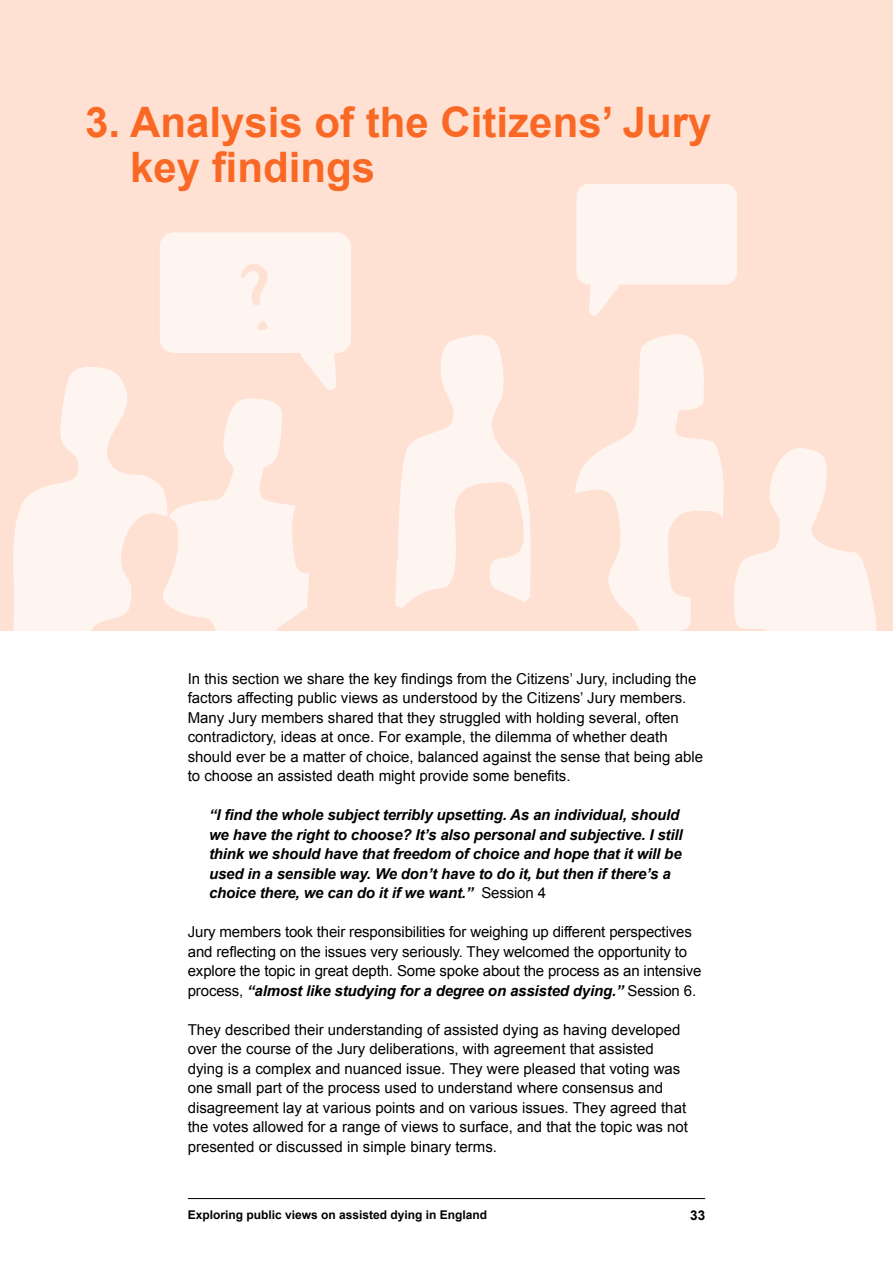
<style>
.page{position:relative;width:893px;height:1263px;background:#fff}
.page>*{position:absolute;margin:0;border:0;box-sizing:border-box;transform-origin:0 0}
.t1{font:700 42px/45px "Arial";color:#f96824}
.t2{font:15px/19.5px "Arial";color:#000}
.t3{font:italic 700 15px/19.5px "Arial";letter-spacing:-.01em;color:#000}
.t4{font:700 13.5px "Arial";color:#000}
.t5{font:700 12px "Arial";color:#000}
.s1{font-weight:400;font-style:normal}
.s2{font-weight:700;font-style:italic}
</style>
<div class="page">
<hr style="left:188px;top:1198px;width:517px;height:1px;background:#000">
<div style="left:0;top:0;width:893px;height:631px;background:#fee1d3"></div>
<svg style="left:13px;top:367px;width:128px;height:264px;fill:#fef5f0"></svg>
<svg style="left:141px;top:404px;width:124px;height:227px;fill:#fef5f0"></svg>
<svg style="left:265px;top:334px;width:612px;height:297px"></svg>
<svg style="left:75px;top:510px;width:155px;height:121px"></svg>
<img style="left:160px;top:232px;width:205px;height:172px">
<img style="left:576px;top:184px;width:161px;height:132px">
<h1 class="t1" style="left:130px;top:101px;width:583px;text-indent:-45px">3. Analysis of the Citizens’ Jury key findings</h1>
<p class="t2" style="left:188px;top:669px;width:517px">In this section we share the key findings from the Citizens’ Jury, including the factors affecting public views as understood by the Citizens’ Jury members.<br>Many Jury members shared that they struggled with holding several, often contradictory, ideas at once. For example, the dilemma of whether death should ever be a matter of choice, balanced against the sense that being able to choose an assisted death might provide some benefits.</p>
<p class="t3" style="left:209px;top:806px;width:475px">“I find the whole subject terribly upsetting. As an individual, should we have the right to choose? It’s also personal and subjective. I still think we should have that freedom of choice and hope that it will be used in a sensible way. We don’t have to do it, but then if there’s a choice there, we can do it if we want.” <span class="s1">Session 4</span></p>
<p class="t2" style="left:188px;top:922px;width:515px">Jury members took their responsibilities for weighing up different perspectives and reflecting on the issues very seriously. They welcomed the opportunity to explore the topic in great depth. Some spoke about the process as an intensive process, <span class="s2">“almost like studying for a degree on assisted dying.”</span> Session 6.</p>
<p class="t2" style="left:188px;top:1020px;width:502px">They described their understanding of assisted dying as having developed over the course of the Jury deliberations, with agreement that assisted dying is a complex and nuanced issue. They were pleased that voting was one small part of the process used to understand where consensus and disagreement lay at various points and on various issues. They agreed that the votes allowed for a range of views to surface, and that the topic was not presented or discussed in simple binary terms.</p>
<p class="t5" style="left:188px;top:1206px;width:301px">Exploring public views on assisted dying in England</p>
<p class="t4" style="left:690px;top:1206px;width:17px">33</p>
</div>
